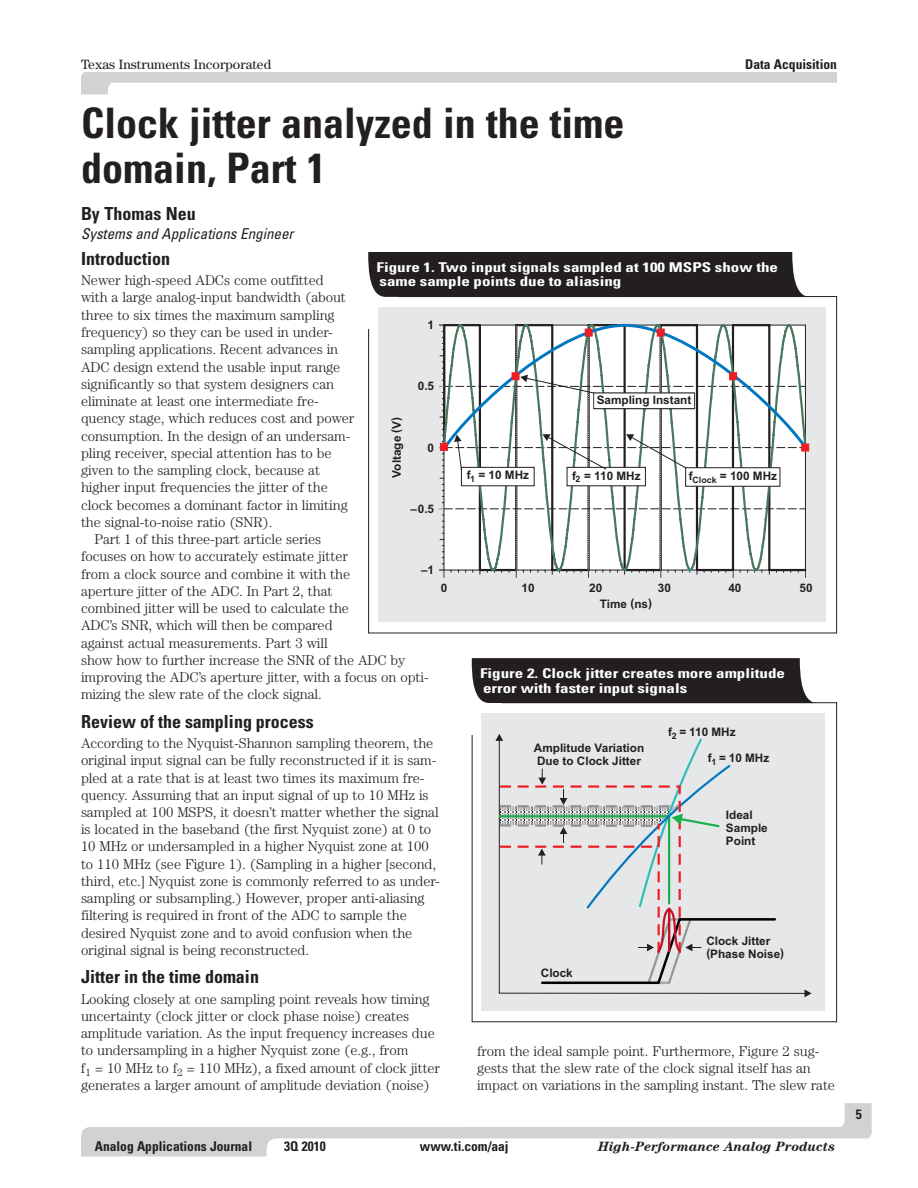
<style>
.page{position:relative;width:918px;height:1188px;background:#fff}
.page>*{position:absolute;margin:0;border:0;box-sizing:border-box;transform-origin:0 0}
.t1{font:700 condensed 42px/45px "Univers";color:#231f20}
.t2{font:700 condensed 18px "Univers";color:#231f20}
.t3{font:italic condensed 15px "Univers";color:#231f20}
.t4{font:300 14.25px/17.2px "Century";letter-spacing:-.005em;color:#231f20}
.t5{font:700 condensed 13.5px/15px "Univers";color:#fff;scale:1.26 1}
.t6{font:700 condensed 13.5px "Univers";color:#231f20}
.t7{font:italic 700 13.5px "Century";color:#231f20}
.t8{font:13.5px "Century";color:#231f20}
.t9{font:700 11.7px/13.2px "Arial";color:#231f20}
.t10{font:700 8.85px "Arial";color:#231f20}
</style>
<div class="page">
<svg style="left:81px;top:72px;width:756px;height:22px"></svg>
<svg style="left:81px;top:1103px;width:791px;height:53px"></svg>
<div style="left:283px;top:1139px;width:554px;height:17px;background:#fff"></div>
<div style="left:378px;top:308px;width:448px;height:314px;background:#e6e7e9"></div>
<svg style="left:439px;top:323px;width:371px;height:129px"></svg>
<div style="left:801px;top:444px;width:8px;height:7px;background:#ee1d23;border:1px solid #ee1d23"></div>
<svg style="left:439px;top:325px;width:367px;height:253px;background:#dfe2e1"></svg>
<div style="left:440px;top:443px;width:8px;height:8px;background:#ee1d23;border:1px solid #ee1d23"></div>
<div style="left:368px;top:252px;width:442px;height:45px;background:#231f20"></div>
<div style="left:482px;top:713px;width:343px;height:298px;background:#e6e7e9"></div>
<svg style="left:498px;top:986px;width:307px;height:8px"></svg>
<svg style="left:805px;top:989px;width:7px;height:8px"></svg>
<svg style="left:495px;top:734px;width:281px;height:252px"></svg>
<svg style="left:472px;top:658px;width:346px;height:45px;background:#2e2b2c"></svg>
<p class="t8" style="left:81px;top:56px;width:192px">Texas Instruments Incorporated</p>
<h1 class="t1" style="left:81px;top:101px;width:545px">Clock jitter analyzed in the time domain, Part 1</h1>
<p class="t2" style="left:81px;top:203px;width:116px">By Thomas Neu</p>
<p class="t3" style="left:81px;top:225px;width:214px">Systems and Applications Engineer</p>
<p class="t6" style="left:745px;top:56px;width:93px">Data Acquisition</p>
<p class="t2" style="left:81px;top:248px;width:91px">Introduction</p>
<p class="t4" style="left:81px;top:272px;width:244px">Newer high-speed ADCs come outfitted</p>
<p class="t4" style="left:81px;top:289px;width:266px">with a large analog-input bandwidth (about</p>
<p class="t4" style="left:81px;top:306px;width:255px">three to six times the maximum sampling</p>
<p class="t4" style="left:81px;top:323px;width:253px">frequency) so they can be used in under-</p>
<p class="t4" style="left:81px;top:341px;width:259px">sampling applications. Recent advances in</p>
<p class="t4" style="left:81px;top:358px;width:261px">ADC design extend the usable input range</p>
<p class="t4" style="left:81px;top:375px;width:255px">significantly so that system designers can</p>
<p class="t4" style="left:81px;top:392px;width:238px">eliminate at least one intermediate fre-</p>
<p class="t4" style="left:81px;top:410px;width:275px">quency stage, which reduces cost and power</p>
<p class="t4" style="left:81px;top:427px;width:271px">consumption. In the design of an undersam-</p>
<p class="t4" style="left:81px;top:444px;width:252px">pling receiver, special attention has to be</p>
<p class="t4" style="left:81px;top:461px;width:241px">given to the sampling clock, because at</p>
<p class="t4" style="left:81px;top:479px;width:248px">higher input frequencies the jitter of the</p>
<p class="t4" style="left:81px;top:496px;width:268px">clock becomes a dominant factor in limiting</p>
<p class="t4" style="left:81px;top:513px;width:193px">the signal-to-noise ratio (SNR).</p>
<p class="t4" style="left:94px;top:530px;width:228px">Part 1 of this three-part article series</p>
<p class="t4" style="left:81px;top:548px;width:269px">focuses on how to accurately estimate jitter</p>
<p class="t4" style="left:81px;top:565px;width:271px">from a clock source and combine it with the</p>
<p class="t4" style="left:81px;top:582px;width:253px">aperture jitter of the ADC. In Part 2, that</p>
<p class="t4" style="left:81px;top:599px;width:270px">combined jitter will be used to calculate the</p>
<p class="t4" style="left:81px;top:617px;width:253px">ADC’s SNR, which will then be compared</p>
<p class="t4" style="left:81px;top:634px;width:248px">against actual measurements. Part 3 will</p>
<p class="t4" style="left:81px;top:651px;width:326px">show how to further increase the SNR of the ADC by</p>
<p class="t4" style="left:81px;top:668px;width:349px">improving the ADC’s aperture jitter, with a focus on opti-</p>
<p class="t4" style="left:81px;top:686px;width:242px">mizing the slew rate of the clock signal.</p>
<p class="t2" style="left:81px;top:710px;width:234px">Review of the sampling process</p>
<p class="t4" style="left:81px;top:734px;width:360px">According to the Nyquist-Shannon sampling theorem, the original input signal can be fully reconstructed if it is sam&shy;pled at a rate that is at least two times its maximum fre&shy;quency. Assuming that an input signal of up to 10 MHz is sampled at 100 MSPS, it doesn’t matter whether the signal is located in the baseband (the first Nyquist zone) at 0 to 10 MHz or undersampled in a higher Nyquist zone at 100 to 110 MHz (see Figure 1). (Sampling in a higher [second, third, etc.] Nyquist zone is commonly referred to as under&shy;sampling or subsampling.) However, proper anti-aliasing filtering is required in front of the ADC to sample the desired Nyquist zone and to avoid confusion when the original signal is being reconstructed.</p>
<p class="t2" style="left:81px;top:966px;width:180px">Jitter in the time domain</p>
<p class="t4" style="left:81px;top:990px;width:361px">Looking closely at one sampling point reveals how timing uncertainty (clock jitter or clock phase noise) creates amplitude variation. As the input frequency increases due to undersampling in a higher Nyquist zone (e.g., from<br>f<sub>1</sub> = 10 MHz to f<sub>2</sub> = 110 MHz), a fixed amount of clock jitter generates a larger amount of amplitude deviation (noise)</p>
<p class="t5" style="left:377px;top:259px;width:320px">Figure 1. Two input signals sampled at 100 MSPS show the same sample points due to aliasing</p>
<p class="t9" style="left:428px;top:319px;width:8px">1</p>
<p class="t9" style="left:418px;top:381px;width:18px">0.5</p>
<p class="t9" style="left:597px;top:395px;width:96px">Sampling Instant</p>
<p class="t9" style="left:391px;top:478px;width:62px;rotate:-90deg">Voltage (V)</p>
<p class="t9" style="left:428px;top:442px;width:8px">0</p>
<p class="t9" style="left:467px;top:470px;width:20px">f =</p>
<p class="t9" style="left:470px;top:470px;width:60px"><sub>1</sub> 10 MHz</p>
<p class="t9" style="left:572px;top:470px;width:20px">f =</p>
<p class="t9" style="left:576px;top:470px;width:67px"><sub>2</sub> 110 MHz</p>
<p class="t9" style="left:689px;top:470px;width:90px">f<sub>Clock</sub> 100 MHz</p>
<p class="t9" style="left:720px;top:470px;width:8px">=</p>
<p class="t9" style="left:411px;top:503px;width:25px">–0.5</p>
<p class="t9" style="left:421px;top:565px;width:15px">–1</p>
<p class="t9" style="left:441px;top:582px;width:8px">0</p>
<p class="t9" style="left:522px;top:582px;width:15px">10</p>
<p class="t9" style="left:589px;top:582px;width:15px">20</p>
<p class="t9" style="left:658px;top:582px;width:15px">30</p>
<p class="t9" style="left:728px;top:582px;width:15px">40</p>
<p class="t9" style="left:800px;top:582px;width:15px">50</p>
<p class="t9" style="left:600px;top:598px;width:54px">Time (ns)</p>
<p class="t5" style="left:480px;top:665px;width:244px">Figure 2. Clock jitter creates more amplitude error with faster input signals</p>
<p class="t9" style="left:668px;top:726px;width:69px">f = 110 MHz</p>
<p class="t10" style="left:672px;top:730px;width:6px">2</p>
<p class="t9" style="left:708px;top:753px;width:63px">f = 10 MHz</p>
<p class="t10" style="left:711px;top:756px;width:6px">1</p>
<p class="t9" style="left:534px;top:742px;width:112px">Amplitude Variation<br>Due to Clock Jitter</p>
<p class="t9" style="left:726px;top:809px;width:43px">Ideal<br>Sample<br>Point</p>
<p class="t9" style="left:706px;top:935px;width:79px">Clock Jitter (Phase Noise)</p>
<p class="t9" style="left:541px;top:967px;width:34px">Clock</p>
<p class="t4" style="left:477px;top:1042px;width:360px">from the ideal sample point. Furthermore, Figure 2 sug&shy;gests that the slew rate of the clock signal itself has an impact on variations in the sampling instant. The slew rate</p>
<p class="t6" style="left:95px;top:1138px;width:159px">Analog Applications Journal</p>
<p class="t6" style="left:284px;top:1138px;width:43px">3Q 2010</p>
<p class="t6" style="left:420px;top:1138px;width:90px">www.ti.com/aaj</p>
<p class="t7" style="left:598px;top:1139px;width:239px">High-Performance Analog Products</p>
<p class="t6" style="left:856px;top:1106px;width:7px">5</p>
</div>
